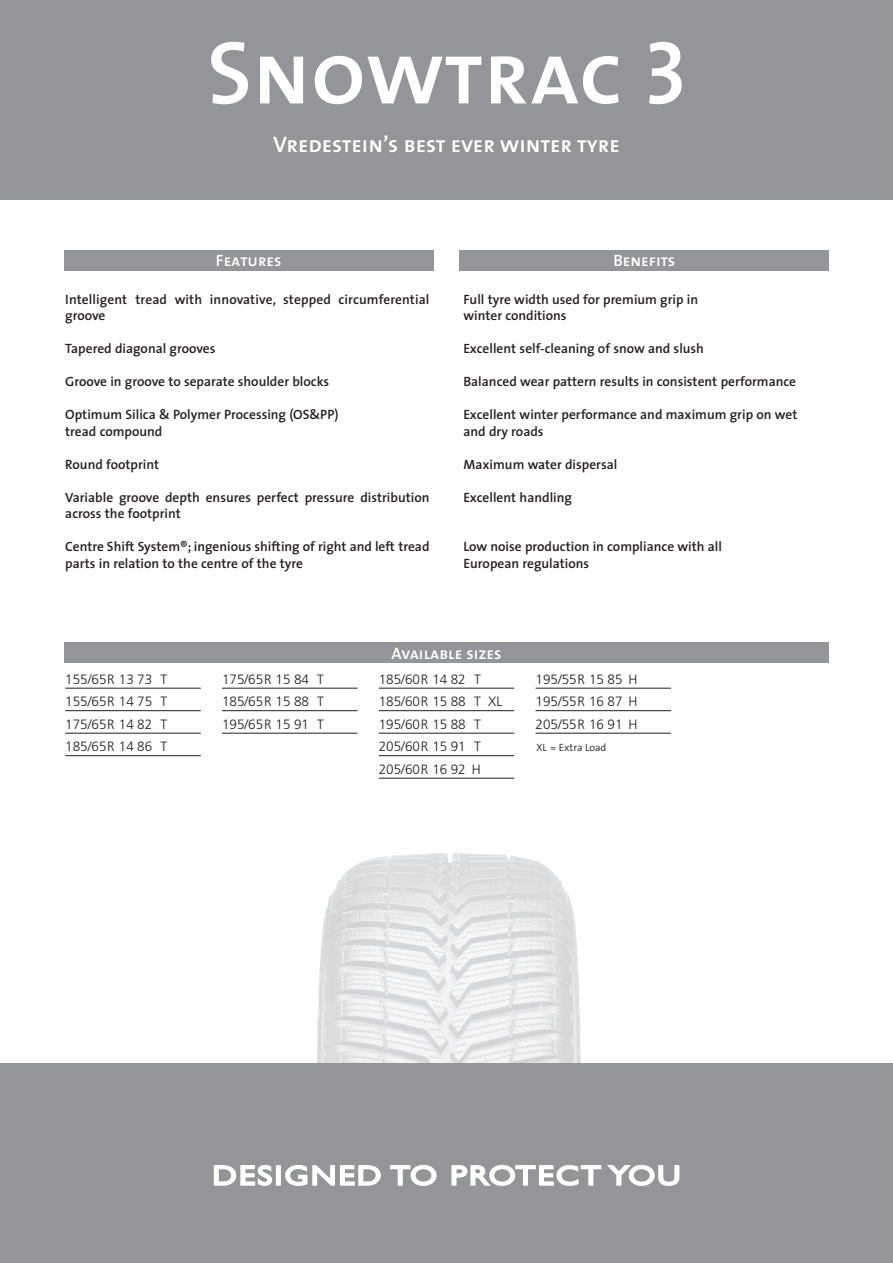
<style>
.page{position:relative;width:893px;height:1263px;background:#fff}
.page>*{position:absolute;margin:0;border:0;box-sizing:border-box;transform-origin:0 0}
.t1{font:90px "The Sans Semi Bold Caps";color:#fff}
.t2{font:22.5px "The Sans Semi Bold Caps";color:#fff}
.t3{font:16.5px "The Sans Semi Bold Caps";color:#fff}
.t4{font:600 13.5px/16.5px "The Sans";color:#231f20}
.t5{font:300 13.5px/22.5px "Frutiger";color:#231f20;text-align:justify}
.t6{font:300 10.5px "The Sans";color:#231f20}
</style>
<div class="page">
<div style="left:0;top:0;width:893px;height:200px;background:#939598"></div>
<img style="left:318px;top:853px;width:210px;height:146px">
<img style="left:528px;top:859px;width:53px;height:204px">
<img style="left:317px;top:999px;width:212px;height:64px">
<div style="left:0;top:1063px;width:893px;height:200px;background:#939598"></div>
<svg style="left:213px;top:1165px;width:59px;height:21px"></svg>
<div style="left:276px;top:1165px;width:5px;height:21px;border:2px solid #fff"></div>
<hr style="left:276px;top:1166px;width:4px;height:19px;background:#fff">
<svg style="left:285px;top:1165px;width:96px;height:21px"></svg>
<svg style="left:390px;top:1165px;width:47px;height:21px"></svg>
<svg style="left:451px;top:1165px;width:229px;height:21px"></svg>
<hr style="left:65px;top:688px;width:136px;height:1px;background:#231f20">
<hr style="left:65px;top:710px;width:136px;height:1px;background:#231f20">
<hr style="left:65px;top:733px;width:136px;height:1px;background:#231f20">
<hr style="left:65px;top:755px;width:136px;height:1px;background:#231f20">
<hr style="left:222px;top:688px;width:135px;height:1px;background:#231f20">
<hr style="left:222px;top:710px;width:135px;height:1px;background:#231f20">
<hr style="left:222px;top:733px;width:135px;height:1px;background:#231f20">
<hr style="left:379px;top:688px;width:135px;height:1px;background:#231f20">
<hr style="left:379px;top:710px;width:135px;height:1px;background:#231f20">
<hr style="left:379px;top:733px;width:135px;height:1px;background:#231f20">
<hr style="left:379px;top:755px;width:135px;height:1px;background:#231f20">
<hr style="left:379px;top:778px;width:135px;height:1px;background:#231f20">
<hr style="left:535px;top:688px;width:136px;height:1px;background:#231f20">
<hr style="left:535px;top:710px;width:136px;height:1px;background:#231f20">
<hr style="left:535px;top:733px;width:136px;height:1px;background:#231f20">
<div style="left:64px;top:642px;width:765px;height:21px;background:#939598"></div>
<div style="left:64px;top:250px;width:369px;height:21px;background:#939598"></div>
<div style="left:460px;top:250px;width:369px;height:21px;background:#939598"></div>
<h1 class="t1" style="left:207px;top:-2px;width:483px">Snowtrac 3</h1>
<h2 class="t2" style="left:273px;top:125px;width:348px">Vredestein’s best ever winter tyre</h2>
<p class="t3" style="left:216px;top:247px;width:67px">Features</p>
<p class="t3" style="left:613px;top:247px;width:63px">Benefits</p>
<p class="t4" style="left:65px;top:290px;width:366px">Intelligent tread with innovative, stepped circumferential groove</p>
<p class="t4" style="left:65px;top:340px;width:152px">Tapered diagonal grooves</p>
<p class="t4" style="left:65px;top:373px;width:265px">Groove in groove to separate shoulder blocks</p>
<p class="t4" style="left:65px;top:406px;width:275px">Optimum Silica &amp; Polymer Processing (OS&amp;PP) tread compound</p>
<p class="t4" style="left:65px;top:455px;width:95px">Round footprint</p>
<p class="t4" style="left:65px;top:488px;width:366px">Variable groove depth ensures perfect pressure distribution across the footprint</p>
<p class="t4" style="left:65px;top:538px;width:366px">Centre Shift System®; ingenious shifting of right and left tread parts in relation to the centre of the tyre</p>
<p class="t4" style="left:463px;top:290px;width:236px">Full tyre width used for premium grip in winter conditions</p>
<p class="t4" style="left:463px;top:340px;width:242px">Excellent self-cleaning of snow and slush</p>
<p class="t4" style="left:463px;top:373px;width:334px">Balanced wear pattern results in consistent performance</p>
<p class="t4" style="left:463px;top:406px;width:335px">Excellent winter performance and maximum grip on wet and dry roads</p>
<p class="t4" style="left:463px;top:455px;width:155px">Maximum water dispersal</p>
<p class="t4" style="left:463px;top:488px;width:110px">Excellent handling</p>
<p class="t4" style="left:463px;top:538px;width:260px">Low noise production in compliance with all<br>European regulations</p>
<p class="t3" style="left:391px;top:639px;width:112px">Available sizes</p>
<p class="t5" style="left:65px;top:668px;width:104px">155/65 R 13 73 T 155/65 R 14 75 T 175/65 R 14 82 T 185/65 R 14 86 T</p>
<p class="t5" style="left:222px;top:668px;width:104px">175/65 R 15 84 T 185/65 R 15 88 T 195/65 R 15 91 T</p>
<p class="t5" style="left:379px;top:668px;width:125px;text-align:left">185/60 R 14 82 T<br>185/60 R 15 88 T XL<br>195/60 R 15 88 T<br>205/60 R 15 91 T<br>205/60 R 16 92 H</p>
<p class="t5" style="left:535px;top:668px;width:104px">195/55 R 15 85 H 195/55 R 16 87 H 205/55 R 16 91 H</p>
<p class="t6" style="left:536px;top:739px;width:71px">XL = Extra Load</p>
</div>
